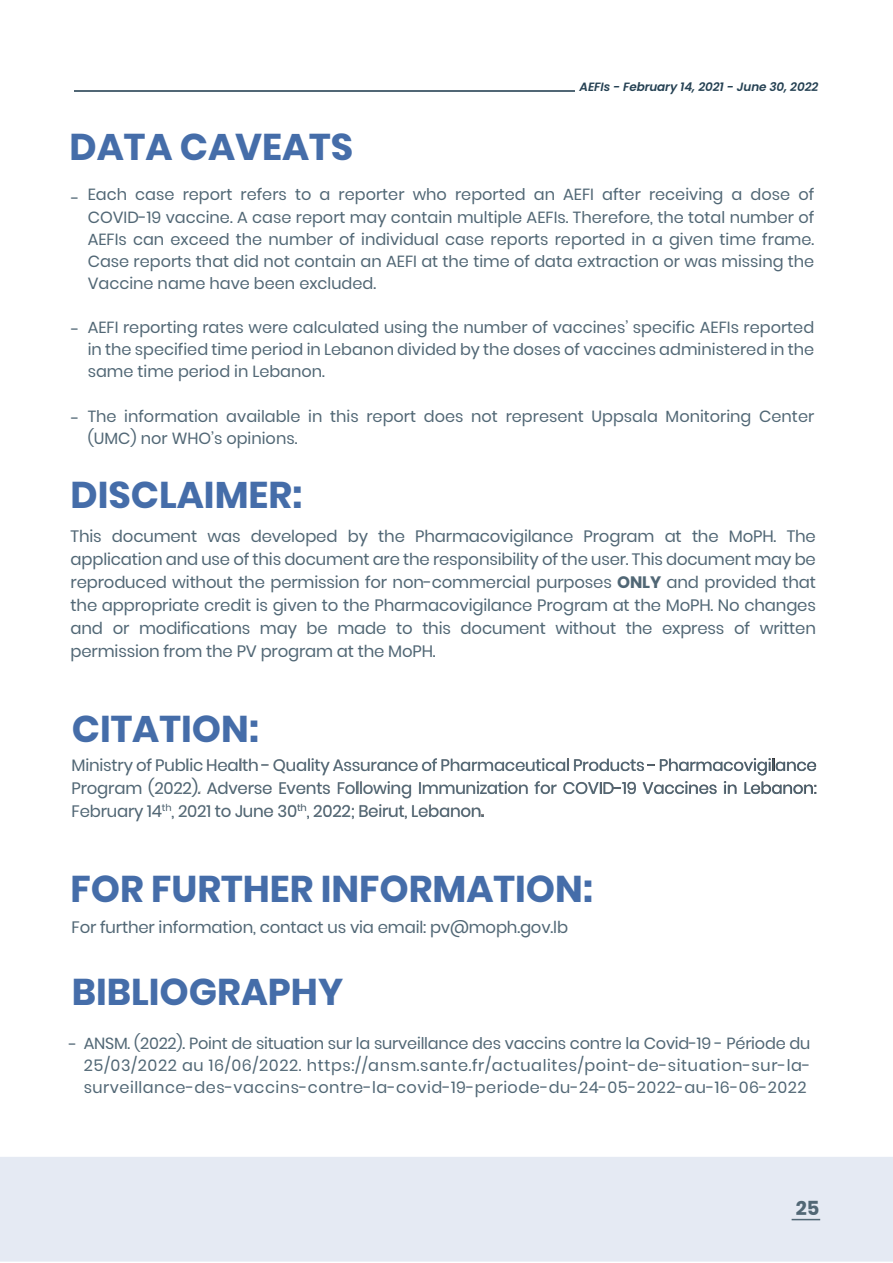
<style>
.page{position:relative;width:893px;height:1263px;background:#fff}
.page>*{position:absolute;margin:0;border:0;box-sizing:border-box;transform-origin:0 0}
.t1{font:700 37.2px "Poppins";color:#456da9}
.t2{font:700 19.65px "Poppins";color:#516775}
.t3{font:16.5px/22.8px "Poppins";letter-spacing:-.01em;color:#516775;text-align:justify}
.t4{font:16.2px/22px "Poppins";color:#516775;text-align:justify}
.t5{font:italic 600 12px "Poppins";letter-spacing:-.01em;color:#254153}
.s1{font-weight:700}
</style>
<div class="page">
<div style="left:0;top:1157px;width:893px;height:104px;background:#e5eaf3"></div>
<svg style="left:792px;top:1219px;width:28px;height:1px"></svg>
<svg style="left:100px;top:758px;width:716px;height:40px"></svg>
<svg style="left:102px;top:804px;width:252px;height:17px"></svg>
<svg style="left:360px;top:804px;width:124px;height:15px"></svg>
<hr style="left:74px;top:90px;width:500px;height:2px;background:#516775">
<h1 class="t1" style="left:69px;top:121px;width:285px">DATA CAVEATS</h1>
<p class="t5" style="left:579px;top:80px;width:240px">AEFIs - February 14, 2021 - June 30, 2022</p>
<p class="t4" style="left:71px;top:187px;width:9px">-</p>
<p class="t4" style="left:71px;top:319px;width:9px">-</p>
<p class="t4" style="left:71px;top:407px;width:9px">-</p>
<p class="t4" style="left:88px;top:184px;width:728px">Each case report refers to a reporter who reported an AEFI after receiving a dose of COVID-19 vaccine. A case report may contain multiple AEFIs. Therefore, the total number of AEFIs can exceed the number of individual case reports reported in a given time frame.<br>Case reports that did not contain an AEFI at the time of data extraction or was missing the Vaccine name have been excluded.</p>
<p class="t4" style="left:88px;top:317px;width:728px">AEFI reporting rates were calculated using the number of vaccines’ specific AEFIs reported in the specified time period in Lebanon divided by the doses of vaccines administered in the same time period in Lebanon.</p>
<p class="t4" style="left:88px;top:405px;width:728px">The information available in this report does not represent Uppsala Monitoring Center (UMC) nor WHO’s opinions.</p>
<h1 class="t1" style="left:71px;top:468px;width:233px">DISCLAIMER:</h1>
<p class="t3" style="left:71px;top:525px;width:747px">This document was developed by the Pharmacovigilance Program at the MoPH. The application and use of this document are the responsibility of the user. This document may be reproduced without the permission for non-commercial purposes <span class="s1">ONLY</span> and provided that the appropriate credit is given to the Pharmacovigilance Program at the MoPH. No changes and or modifications may be made to this document without the express of written permission from the PV program at the MoPH.</p>
<h1 class="t1" style="left:72px;top:703px;width:189px">CITATION:</h1>
<p class="t3" style="left:71px;top:754px;width:747px">Ministry of Public Health - Quality Assurance of Pharmaceutical Products - Pharmacovigilance Program (2022). Adverse Events Following Immunization for COVID-19 Vaccines in Lebanon:<br>February 14<sup>th</sup>, 2021 to June 30<sup>th</sup>, 2022; Beirut, Lebanon.</p>
<h1 class="t1" style="left:70px;top:863px;width:524px">FOR FURTHER INFORMATION:</h1>
<p class="t3" style="left:71px;top:915px;width:498px">For further information, contact us via email: pv@moph.gov.lb</p>
<h1 class="t1" style="left:72px;top:966px;width:273px">BIBLIOGRAPHY</h1>
<p class="t4" style="left:84px;top:1032px;width:728px;text-indent:-15px">- ANSM. (2022). Point de situation sur la surveillance des vaccins contre la Covid-19 - Période du 25/03/2022 au 16/06/2022. https://ansm.sante.fr/actualites/point-de-situation-sur-la&shy;surveillance-des-vaccins-contre-la-covid-19-periode-du-24-05-2022-au-16-06-2022</p>
<p class="t2" style="left:796px;top:1194px;width:25px">25</p>
</div>
